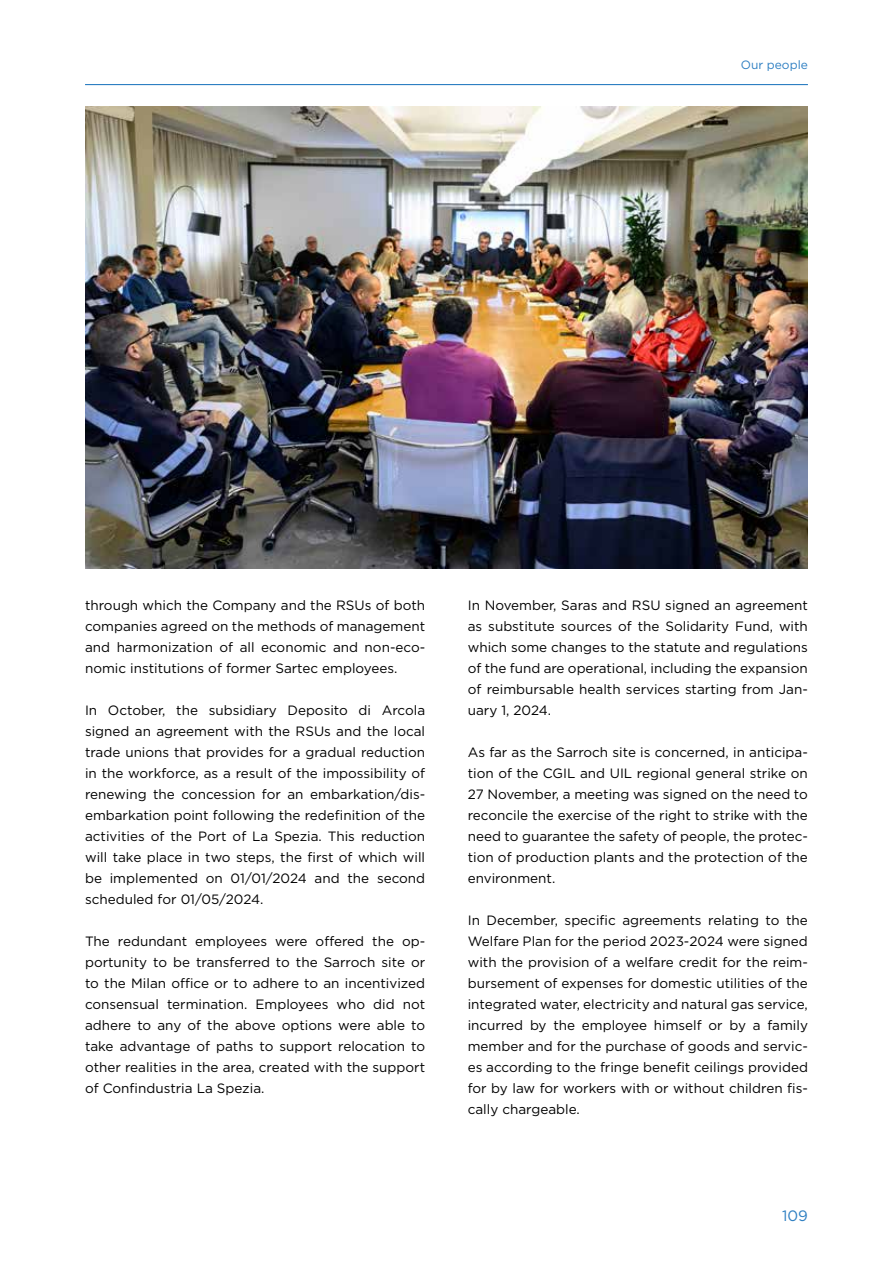
<style>
.page{position:relative;width:893px;height:1263px;background:#fff}
.page>*{position:absolute;margin:0;border:0;box-sizing:border-box;transform-origin:0 0}
.t1{font:15px "Gotham";color:#2e7fc2}
.t2{font:13.5px/21px "Gotham";color:#000;text-align:justify}
.t3{font:12px "Gotham";color:#2e7fc2}
</style>
<div class="page">
<hr style="left:85px;top:84px;width:723px;height:1px;background:#2e7fc2">
<img style="left:85px;top:107px;width:723px;height:461px">
<p class="t3" style="left:741px;top:57px;width:69px">Our people</p>
<p class="t2" style="left:85px;top:594px;width:342px">through which the Company and the RSUs of both companies agreed on the methods of management and harmonization of all economic and non-eco&shy;nomic institutions of former Sartec employees.</p>
<p class="t2" style="left:85px;top:699px;width:342px">In October, the subsidiary Deposito di Arcola signed an agreement with the RSUs and the local trade unions that provides for a gradual reduction in the workforce, as a result of the impossibility of renewing the concession for an embarkation/dis&shy;embarkation point following the redefinition of the activities of the Port of La Spezia. This reduction will take place in two steps, the first of which will be implemented on 01/01/2024 and the second scheduled for 01/05/2024.</p>
<p class="t2" style="left:85px;top:931px;width:342px">The redundant employees were offered the op&shy;portunity to be transferred to the Sarroch site or to the Milan office or to adhere to an incentivized consensual termination. Employees who did not adhere to any of the above options were able to take advantage of paths to support relocation to other realities in the area, created with the support of Confindustria La Spezia.</p>
<p class="t2" style="left:468px;top:595px;width:342px">In November, Saras and RSU signed an agreement as substitute sources of the Solidarity Fund, with which some changes to the statute and regulations of the fund are operational, including the expansion of reimbursable health services starting from Jan&shy;uary 1, 2024.</p>
<p class="t2" style="left:468px;top:742px;width:342px">As far as the Sarroch site is concerned, in anticipa&shy;tion of the CGIL and UIL regional general strike on 27 November, a meeting was signed on the need to reconcile the exercise of the right to strike with the need to guarantee the safety of people, the protec&shy;tion of production plants and the protection of the environment.</p>
<p class="t2" style="left:468px;top:910px;width:342px">In December, specific agreements relating to the Welfare Plan for the period 2023-2024 were signed with the provision of a welfare credit for the reim&shy;bursement of expenses for domestic utilities of the integrated water, electricity and natural gas service, incurred by the employee himself or by a family member and for the purchase of goods and servic&shy;es according to the fringe benefit ceilings provided for by law for workers with or without children fis&shy;cally chargeable.</p>
<p class="t1" style="left:782px;top:1206px;width:27px">109</p>
</div>
